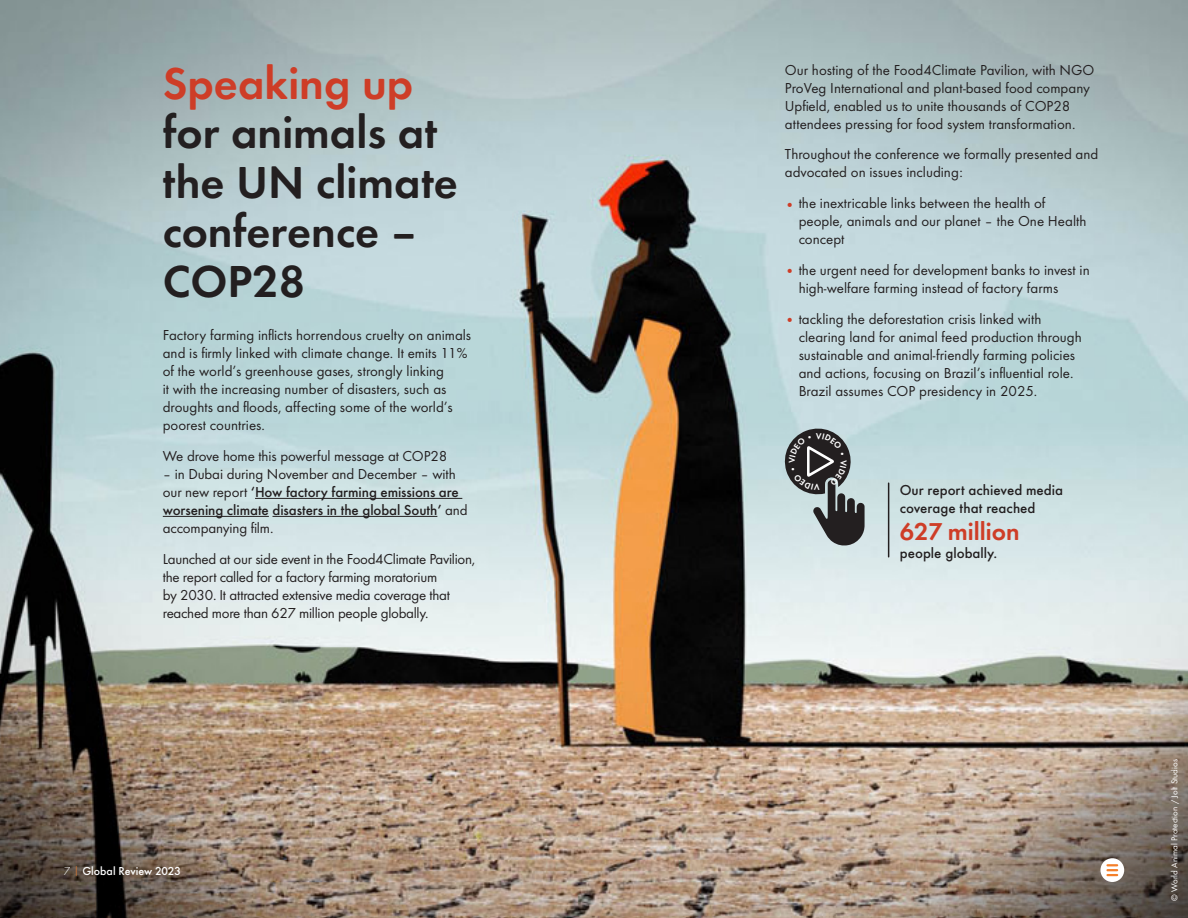
<style>
.page{position:relative;width:1188px;height:918px;background:#fff}
.page>*{position:absolute;margin:0;border:0;box-sizing:border-box;transform-origin:0 0}
.t1{font:600 46.5px/49.5px "Futura Round";color:#231f20}
.t2{font:600 25.35px "Futura Round";color:#ce3d27}
.paragraph{font:15px/18px "Futura Round";color:#231f20}
.paragraph-2{font:500 15px/18px "Futura Round";letter-spacing:-.005em;color:#231f20}
.paragraph-3{font:15px/18px "Futura Round";letter-spacing:-.02em;color:#231f20}
.t3{font:500 12px "Futura Round";color:#fff}
.t4{font:9px "Futura Round";color:#fff}
.s1{color:#ce3d27}
.s2{font-weight:400}
.s3{font-weight:300}
.s4{font-weight:300;color:#f47f2a}
</style>
<div class="page">
<img style="left:0;top:0;width:1188px;height:918px">
<svg style="left:0;top:415px;width:461px;height:503px;background:#a19e95"></svg>
<svg style="left:727px;top:415px;width:461px;height:503px;background:#b8b6ae"></svg>
<hr style="left:255px;top:498px;width:207px;height:1px;background:#231f20">
<hr style="left:163px;top:516px;width:106px;height:1px;background:#231f20">
<hr style="left:273px;top:516px;width:164px;height:1px;background:#231f20">
<hr style="left:888px;top:483px;width:1px;height:74px;background:#231f20">
<svg style="left:1100px;top:858px;width:24px;height:24px"></svg>
<svg style="left:1108px;top:864px;width:9px;height:12px"></svg>
<svg style="left:781px;top:425px;width:84px;height:121px;background:#7c8486"></svg>
<p class="t1" style="left:163px;top:54px;width:297px"><span class="s1">Speaking up </span>for animals at the UN climate conference –<br>COP28</p>
<p class="paragraph" style="left:163px;top:325px;width:310px">Factory farming inflicts horrendous cruelty on animals and is firmly linked with climate change. It emits 11% of the world’s greenhouse gases, strongly linking<br>it with the increasing number of disasters, such as droughts and floods, affecting some of the world’s poorest countries.</p>
<p class="paragraph" style="left:163px;top:446px;width:286px">We drove home this powerful message at COP28</p>
<p class="paragraph-2" style="left:163px;top:464px;width:306px"><span class="s2">– in Dubai during November and December – with our new report</span> ‘How factory farming emissions are worsening climate disasters in the global South’ <span class="s2">and accompanying film.</span></p>
<p class="paragraph-3" style="left:163px;top:549px;width:314px">Launched at our side event in the Food4Climate Pavilion, the report called for a factory farming moratorium<br>by 2030. It attracted extensive media coverage that reached more than 627 million people globally.</p>
<p class="t3" style="left:64px;top:862px;width:119px"><span class="s3">7</span> <span class="s4">|</span> Global Review 2023</p>
<p class="paragraph" style="left:785px;top:60px;width:311px">Our hosting of the Food4Climate Pavilion, with NGO ProVeg International and plant-based food company Upfield, enabled us to unite thousands of COP28 attendees pressing for food system transformation.</p>
<p class="paragraph" style="left:785px;top:144px;width:315px">Throughout the conference we formally presented and advocated on issues including:</p>
<p class="paragraph" style="left:799px;top:193px;width:289px;text-indent:-14px"><span class="s1">•</span> the inextricable links between the health of people, animals and our planet – the One Health concept</p>
<p class="paragraph" style="left:799px;top:260px;width:293px;text-indent:-14px"><span class="s1">•</span> the urgent need for development banks to invest in high-welfare farming instead of factory farms</p>
<p class="paragraph" style="left:799px;top:309px;width:285px;text-indent:-14px"><span class="s1">•</span> tackling the deforestation crisis linked with clearing land for animal feed production through sustainable and animal-friendly farming policies and actions, focusing on Brazil’s influential role.<br>Brazil assumes COP presidency in 2025.</p>
<p class="paragraph-2" style="left:900px;top:480px;width:165px">Our report achieved media coverage that reached</p>
<p class="t2" style="left:900px;top:512px;width:121px">627 million</p>
<p class="paragraph-2" style="left:900px;top:542px;width:99px">people globally.</p>
<p class="t4" style="left:1168px;top:901px;width:143px;rotate:-90deg">© World Animal Protection / Jolt Studios</p>
</div>
